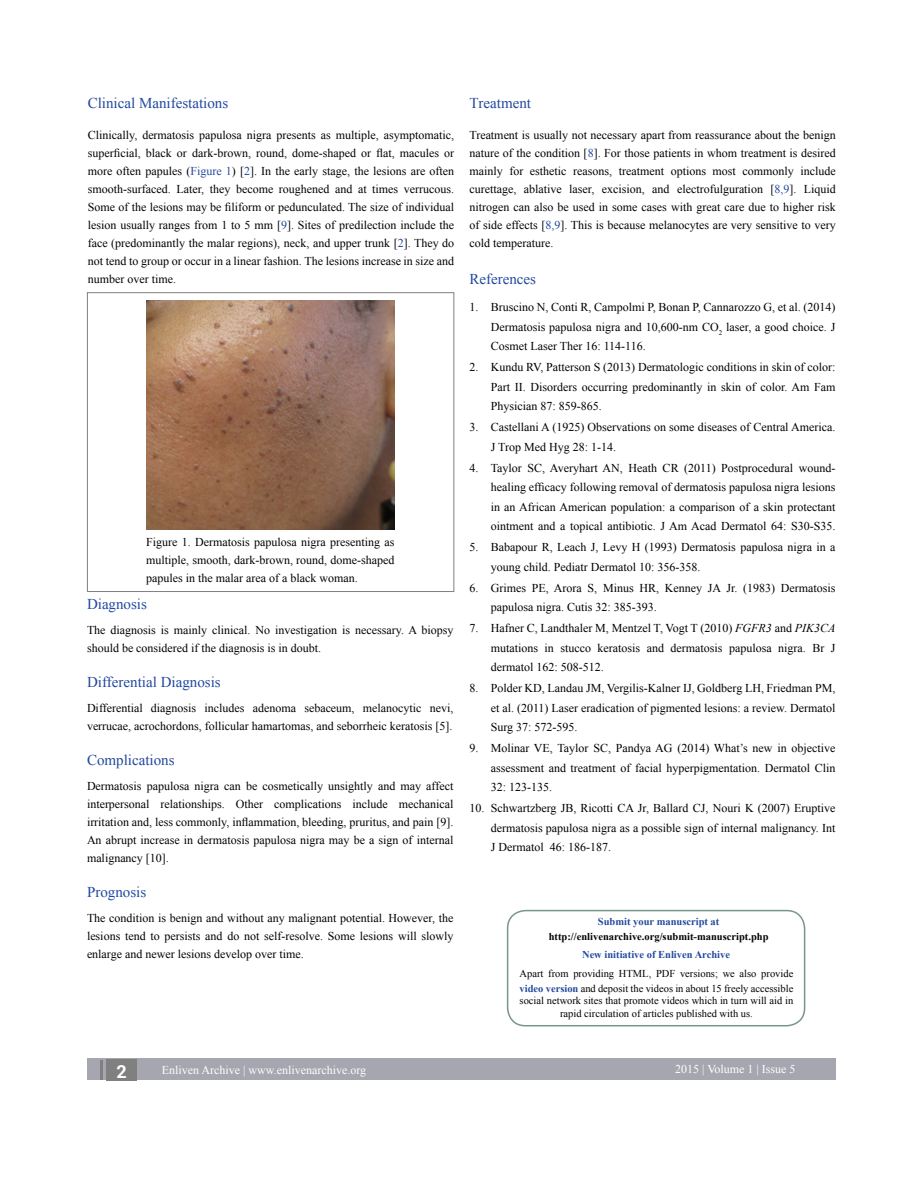
<style>
.page{position:relative;width:918px;height:1185px;background:#fff}
.page>*{position:absolute;margin:0;border:0;box-sizing:border-box;transform-origin:0 0}
.t1{font:700 18px "Roboto";color:#fff}
.Paragraph_Style3{font:15px "Times New Roman";color:#22489e}
.Paragraph_Style3-2{font:12px/18px "Times New Roman";color:#000;text-align:justify}
.Paragraph_Style14{font:12px/19.5px "Times New Roman";color:#000;text-align:justify}
.t2{font:12px "Times New Roman";color:#fff}
.Paragraph_Style4{font:10.5px/15px "Times New Roman";color:#000}
.Paragraph_Style4-2{font:700 10.5px "Times New Roman";color:#22489e}
.Paragraph_Style4-3{font:700 10.5px "Times New Roman";color:#000}
.s1{color:#22489e}
.s2{font-style:italic}
.s3{font-weight:700;color:#22489e}
</style>
<div class="page">
<div style="left:87px;top:1059px;width:749px;height:21px;background:#a5a6af"></div>
<svg style="left:101px;top:1060px;width:2px;height:19px"></svg>
<div style="left:106px;top:1059px;width:31px;height:21px;background:#808080"></div>
<div style="left:87px;top:292px;width:367px;height:300px;background:#fff;border:1px solid #808080"></div>
<img style="left:146px;top:300px;width:248px;height:230px">
<div style="left:507px;top:910px;width:298px;height:116px;border:2px solid #789687;border-radius:18px"></div>
<p class="Paragraph_Style3" style="left:88px;top:92px;width:142px">Clinical Manifestations</p>
<p class="Paragraph_Style3-2" style="left:88px;top:126px;width:368px">Clinically, dermatosis papulosa nigra presents as multiple, asymptomatic, superficial, black or dark-brown, round, dome-shaped or flat, macules or more often papules (<span class="s1">Figure 1</span>) [<span class="s1">2</span>]. In the early stage, the lesions are often smooth-surfaced. Later, they become roughened and at times verrucous.<br>Some of the lesions may be filiform or pedunculated. The size of individual lesion usually ranges from 1 to 5 mm [<span class="s1">9</span>]. Sites of predilection include the face (predominantly the malar regions), neck, and upper trunk [<span class="s1">2</span>]. They do not tend to group or occur in a linear fashion. The lesions increase in size and number over time.</p>
<p class="Paragraph_Style3-2" style="left:146px;top:533px;width:250px">Figure 1. Dermatosis papulosa nigra presenting as multiple, smooth, dark-brown, round, dome-shaped papules in the malar area of a black woman.</p>
<p class="Paragraph_Style3" style="left:87px;top:593px;width:61px">Diagnosis</p>
<p class="Paragraph_Style3-2" style="left:87px;top:621px;width:368px">The diagnosis is mainly clinical. No investigation is necessary. A biopsy should be considered if the diagnosis is in doubt.</p>
<p class="Paragraph_Style3" style="left:87px;top:671px;width:135px">Differential Diagnosis</p>
<p class="Paragraph_Style3-2" style="left:87px;top:699px;width:368px">Differential diagnosis includes adenoma sebaceum, melanocytic nevi, verrucae, acrochordons, follicular hamartomas, and seborrheic keratosis [5].</p>
<p class="Paragraph_Style3" style="left:87px;top:749px;width:89px">Complications</p>
<p class="Paragraph_Style3-2" style="left:87px;top:777px;width:368px">Dermatosis papulosa nigra can be cosmetically unsightly and may affect interpersonal relationships. Other complications include mechanical irritation and, less commonly, inflammation, bleeding, pruritus, and pain [9].<br>An abrupt increase in dermatosis papulosa nigra may be a sign of internal malignancy [10].</p>
<p class="Paragraph_Style3" style="left:87px;top:881px;width:61px">Prognosis</p>
<p class="Paragraph_Style3-2" style="left:87px;top:909px;width:368px">The condition is benign and without any malignant potential. However, the lesions tend to persists and do not self-resolve. Some lesions will slowly enlarge and newer lesions develop over time.</p>
<p class="Paragraph_Style3" style="left:469px;top:92px;width:63px">Treatment</p>
<p class="Paragraph_Style3-2" style="left:469px;top:126px;width:368px">Treatment is usually not necessary apart from reassurance about the benign nature of the condition [<span class="s1">8</span>]. For those patients in whom treatment is desired mainly for esthetic reasons, treatment options most commonly include curettage, ablative laser, excision, and electrofulguration [<span class="s1">8,9</span>]. Liquid nitrogen can also be used in some cases with great care due to higher risk of side effects [<span class="s1">8,9</span>]. This is because melanocytes are very sensitive to very cold temperature.</p>
<p class="Paragraph_Style3" style="left:469px;top:269px;width:68px">References</p>
<p class="Paragraph_Style14" style="left:491px;top:297px;width:346px;text-indent:-21px">1. Bruscino N, Conti R, Campolmi P, Bonan P, Cannarozzo G, et al. (2014)<br>Dermatosis papulosa nigra and 10,600-nm CO<sub>2</sub> laser, a good choice. J Cosmet Laser Ther 16: 114-116.</p>
<p class="Paragraph_Style14" style="left:491px;top:357px;width:346px;text-indent:-21px">2. Kundu RV, Patterson S (2013) Dermatologic conditions in skin of color:<br>Part II. Disorders occurring predominantly in skin of color. Am Fam Physician 87: 859-865.</p>
<p class="Paragraph_Style14" style="left:491px;top:417px;width:346px;text-indent:-21px">3. Castellani A (1925) Observations on some diseases of Central America.<br>J Trop Med Hyg 28: 1-14.</p>
<p class="Paragraph_Style14" style="left:491px;top:458px;width:346px;text-indent:-21px">4. Taylor SC, Averyhart AN, Heath CR (2011) Postprocedural wound&shy;healing efficacy following removal of dermatosis papulosa nigra lesions in an African American population: a comparison of a skin protectant ointment and a topical antibiotic. J Am Acad Dermatol 64: S30-S35.</p>
<p class="Paragraph_Style14" style="left:491px;top:537px;width:346px;text-indent:-21px">5. Babapour R, Leach J, Levy H (1993) Dermatosis papulosa nigra in a young child. Pediatr Dermatol 10: 356-358.</p>
<p class="Paragraph_Style14" style="left:491px;top:578px;width:346px;text-indent:-21px">6. Grimes PE, Arora S, Minus HR, Kenney JA Jr. (1983) Dermatosis papulosa nigra. Cutis 32: 385-393.</p>
<p class="Paragraph_Style14" style="left:491px;top:618px;width:346px;text-indent:-21px">7. Hafner C, Landthaler M, Mentzel T, Vogt T (2010) <span class="s2">FGFR3</span> and <span class="s2">PIK3CA </span>mutations in stucco keratosis and dermatosis papulosa nigra. Br J dermatol 162: 508-512.</p>
<p class="Paragraph_Style14" style="left:491px;top:678px;width:346px;text-indent:-21px">8. Polder KD, Landau JM, Vergilis-Kalner IJ, Goldberg LH, Friedman PM, et al. (2011) Laser eradication of pigmented lesions: a review. Dermatol Surg 37: 572-595.</p>
<p class="Paragraph_Style14" style="left:491px;top:738px;width:346px;text-indent:-21px">9. Molinar VE, Taylor SC, Pandya AG (2014) What’s new in objective assessment and treatment of facial hyperpigmentation. Dermatol Clin 32: 123-135.</p>
<p class="Paragraph_Style14" style="left:491px;top:798px;width:346px;text-indent:-21px">10. Schwartzberg JB, Ricotti CA Jr, Ballard CJ, Nouri K (2007) Eruptive dermatosis papulosa nigra as a possible sign of internal malignancy. Int J Dermatol 46: 186-187.</p>
<p class="Paragraph_Style4-2" style="left:598px;top:914px;width:123px">Submit your manuscript at</p>
<p class="Paragraph_Style4-3" style="left:549px;top:929px;width:221px">http://enlivenarchive.org/submit-manuscript.php</p>
<p class="Paragraph_Style4" style="left:520px;top:965px;width:275px">Apart from providing HTML, PDF versions; we also provide <span class="s3">video version</span> and deposit the videos in about 15 freely accessible</p>
<p class="Paragraph_Style4" style="left:520px;top:994px;width:275px;line-height:12.6px;text-align:center">social network sites that promote videos which in turn will aid in rapid circulation of articles published with us.</p>
<p class="Paragraph_Style4-2" style="left:582px;top:947px;width:149px">New initiative of Enliven Archive</p>
<p class="t1" style="left:117px;top:1059px;width:12px">2</p>
<p class="t2" style="left:162px;top:1061px;width:206px">Enliven Archive | www.enlivenarchive.org</p>
<p class="t2" style="left:675px;top:1060px;width:122px">2015 | Volume 1 | Issue 5</p>
</div>
